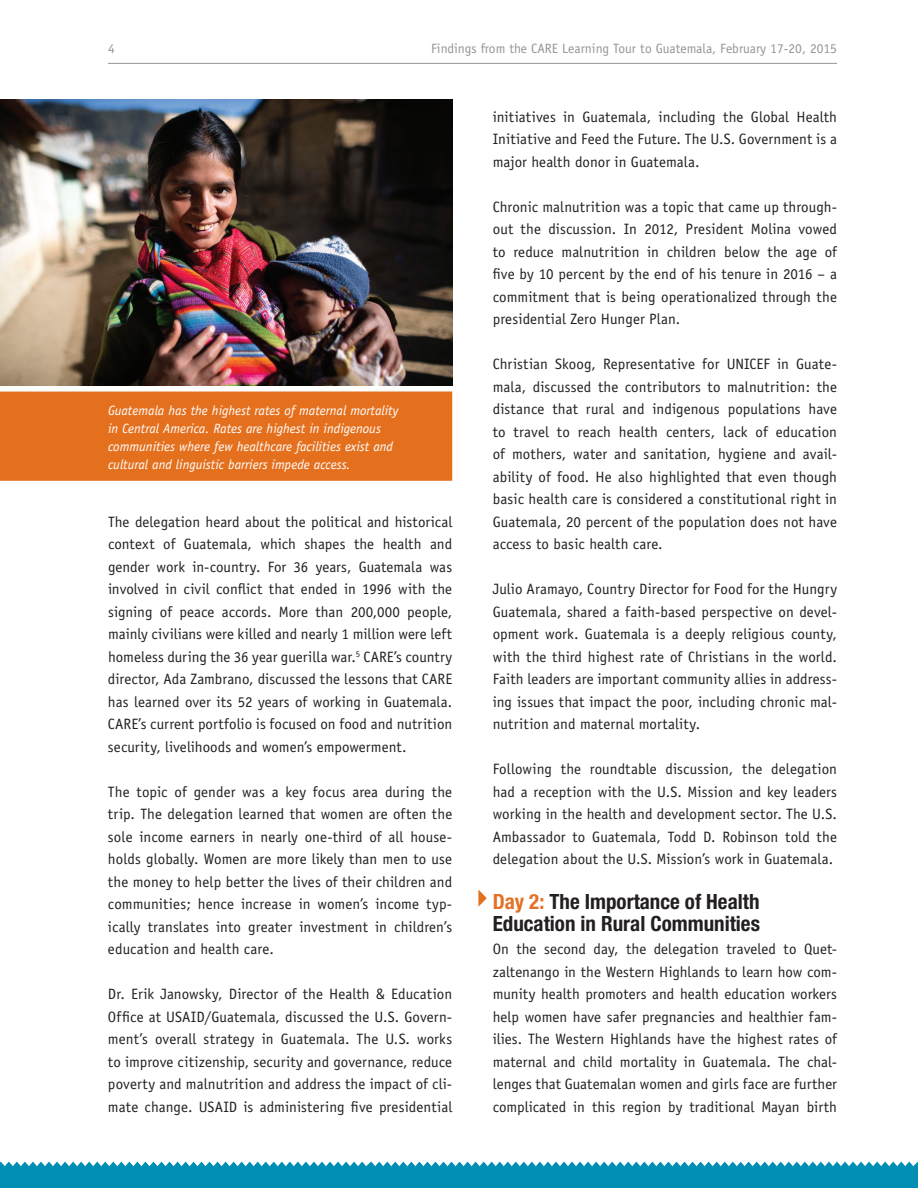
<style>
.page{position:relative;width:918px;height:1188px;background:#fff}
.page>*{position:absolute;margin:0;border:0;box-sizing:border-box;transform-origin:0 0}
.t1{font:700 condensed 21px/22.5px "Helvetica Neue";color:#231f20}
.t2{font:15px/22.5px "Officina Sans";letter-spacing:.005em;color:#231f20;text-align:justify}
.t3{font:italic 13.5px/18px "Officina Sans";color:#fff}
.t4{font:13.5px "Officina Sans";color:#939598}
.s1{color:#e47025}
</style>
<div class="page">
<hr style="left:108px;top:63px;width:729px;height:1px;background:#939598">
<div style="left:367px;top:1170px;width:551px;height:18px;background:#008fb3"></div>
<div style="left:0;top:1170px;width:371px;height:18px;background:#008fb3"></div>
<svg style="left:0;top:1162px;width:918px;height:8px"></svg>
<div style="left:0;top:392px;width:452px;height:89px;background:#e4701e"></div>
<svg style="left:478px;top:890px;width:9px;height:17px"></svg>
<img style="left:0;top:99px;width:452px;height:287px">
<hr style="left:917px;top:236px;width:1px;height:279px;background:#e6e7e9">
<p class="t4" style="left:108px;top:41px;width:8px">4</p>
<p class="t4" style="left:431px;top:41px;width:407px">Findings from the CARE Learning Tour to Guatemala, February 17-20, 2015</p>
<p class="t3" style="left:108px;top:401px;width:292px">Guatemala has the highest rates of maternal mortality in Central America. Rates are highest in indigenous communities where few healthcare facilities exist and cultural and linguistic barriers impede access.</p>
<p class="t2" style="left:108px;top:510px;width:346px">The delegation heard about the political and historical context of Guatemala, which shapes the health and gender work in-country. For 36 years, Guatemala was involved in civil conflict that ended in 1996 with the signing of peace accords. More than 200,000 people, mainly civilians were killed and nearly 1 million were left homeless during the 36 year guerilla war.<sup>5</sup> CARE’s country director, Ada Zambrano, discussed the lessons that CARE has learned over its 52 years of working in Guatemala.<br>CARE’s current portfolio is focused on food and nutrition security, livelihoods and women’s empowerment.</p>
<p class="t2" style="left:108px;top:780px;width:346px">The topic of gender was a key focus area during the trip. The delegation learned that women are often the sole income earners in nearly one-third of all house&shy;holds globally. Women are more likely than men to use the money to help better the lives of their children and communities; hence increase in women’s income typ&shy;ically translates into greater investment in children’s education and health care.</p>
<p class="t2" style="left:108px;top:983px;width:346px">Dr. Erik Janowsky, Director of the Health &amp; Education Office at USAID/Guatemala, discussed the U.S. Govern&shy;ment’s overall strategy in Guatemala. The U.S. works to improve citizenship, security and governance, reduce poverty and malnutrition and address the impact of cli&shy;mate change. USAID is administering five presidential</p>
<p class="t2" style="left:493px;top:105px;width:346px">initiatives in Guatemala, including the Global Health Initiative and Feed the Future. The U.S. Government is a major health donor in Guatemala.</p>
<p class="t2" style="left:493px;top:195px;width:346px">Chronic malnutrition was a topic that came up through&shy;out the discussion. In 2012, President Molina vowed to reduce malnutrition in children below the age of five by 10 percent by the end of his tenure in 2016 – a commitment that is being operationalized through the presidential Zero Hunger Plan.</p>
<p class="t2" style="left:493px;top:353px;width:346px">Christian Skoog, Representative for UNICEF in Guate&shy;mala, discussed the contributors to malnutrition: the distance that rural and indigenous populations have to travel to reach health centers, lack of education of mothers, water and sanitation, hygiene and avail&shy;ability of food. He also highlighted that even though basic health care is considered a constitutional right in Guatemala, 20 percent of the population does not have access to basic health care.</p>
<p class="t2" style="left:493px;top:578px;width:346px">Julio Aramayo, Country Director for Food for the Hungry Guatemala, shared a faith-based perspective on devel&shy;opment work. Guatemala is a deeply religious county, with the third highest rate of Christians in the world.<br>Faith leaders are important community allies in address&shy;ing issues that impact the poor, including chronic mal&shy;nutrition and maternal mortality.</p>
<p class="t2" style="left:493px;top:758px;width:346px">Following the roundtable discussion, the delegation had a reception with the U.S. Mission and key leaders working in the health and development sector. The U.S.<br>Ambassador to Guatemala, Todd D. Robinson told the delegation about the U.S. Mission’s work in Guatemala.</p>
<h1 class="t1" style="left:493px;top:890px;width:269px"><span class="s1">Day 2:</span> The Importance of Health<br>Education in Rural Communities</h1>
<p class="t2" style="left:493px;top:938px;width:346px">On the second day, the delegation traveled to Quet&shy;zaltenango in the Western Highlands to learn how com&shy;munity health promoters and health education workers help women have safer pregnancies and healthier fam&shy;ilies. The Western Highlands have the highest rates of maternal and child mortality in Guatemala. The chal&shy;lenges that Guatemalan women and girls face are further complicated in this region by traditional Mayan birth</p>
</div>
